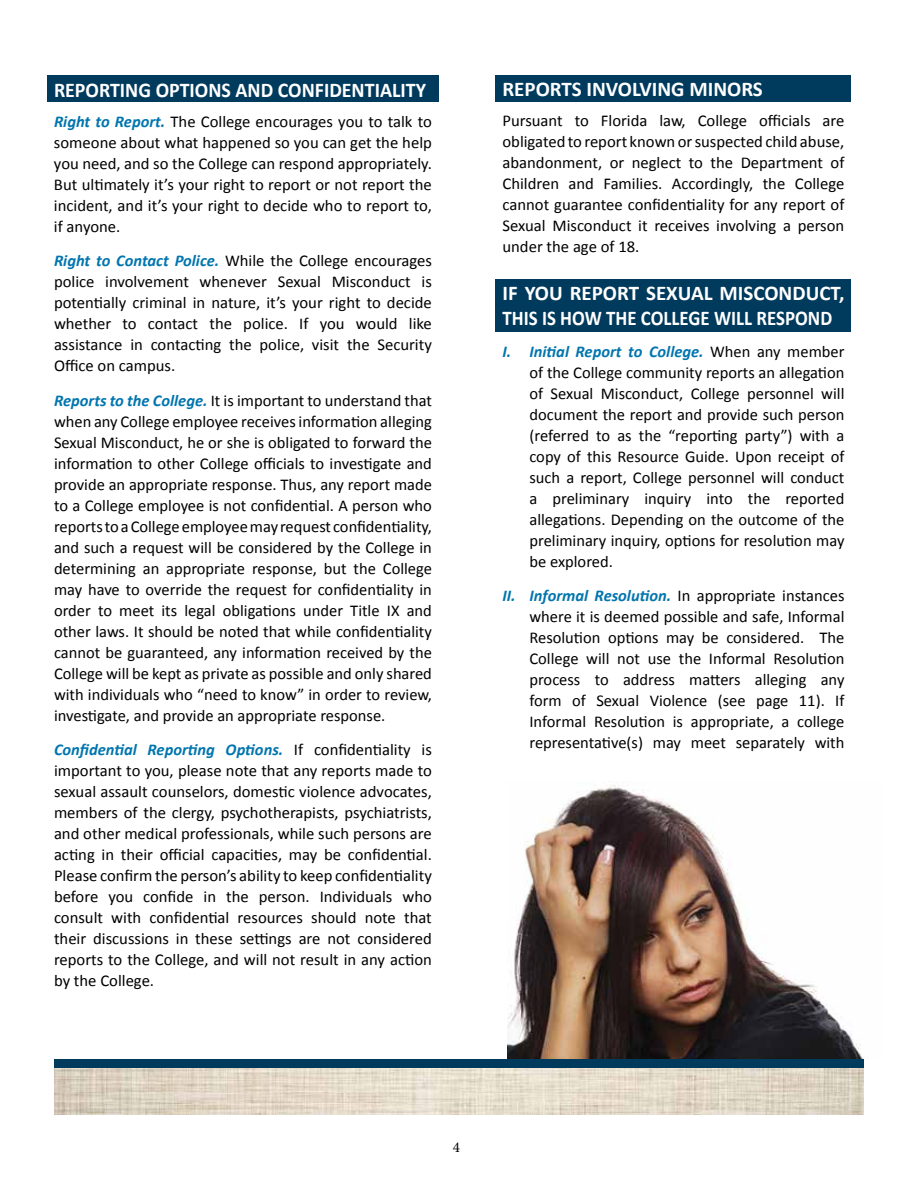
<style>
.page{position:relative;width:918px;height:1188px;background:#fff}
.page>*{position:absolute;margin:0;border:0;box-sizing:border-box;transform-origin:0 0}
.t1{font:700 21px/25.2px "Calibri";color:#fff}
.t2{font:700 21px "Calibri";color:#fff;scale:.95 1}
.t3{font:16.5px/21px "Calibri";color:#000;text-align:justify}
.t4{font:15px "Minion Pro";color:#000}
.s1{font-weight:700;font-style:italic;color:#0075ae}
</style>
<div class="page">
<div style="left:496px;top:75px;width:355px;height:27px;background:#003a5d"></div>
<div style="left:496px;top:279px;width:355px;height:53px;background:#003a5d"></div>
<img style="left:507px;top:785px;width:358px;height:274px">
<div style="left:47px;top:75px;width:392px;height:27px;background:#003a5d"></div>
<img style="left:54px;top:1068px;width:810px;height:46px">
<div style="left:54px;top:1059px;width:810px;height:9px;background:#003a5d"></div>
<p class="t2" style="left:54px;top:76px;width:393px">REPORTING OPTIONS AND CONFIDENTIALITY</p>
<p class="t3" style="left:54px;top:111px;width:379px"><span class="s1">Right to Report.</span> The College encourages you to talk to someone about what happened so you can get the help you need, and so the College can respond appropriately.<br>But ultimately it’s your right to report or not report the incident, and it’s your right to decide who to report to, if anyone.</p>
<p class="t3" style="left:54px;top:250px;width:379px"><span class="s1">Right to Contact Police.</span> While the College encourages police involvement whenever Sexual Misconduct is potentially criminal in nature, it’s your right to decide whether to contact the police. If you would like assistance in contacting the police, visit the Security Office on campus.</p>
<p class="t3" style="left:54px;top:390px;width:380px"><span class="s1">Reports to the College.</span> It is important to understand that when any College employee receives information alleging Sexual Misconduct, he or she is obligated to forward the information to other College officials to investigate and provide an appropriate response. Thus, any report made to a College employee is not confidential. A person who reports to a College employee may request confidentiality, and such a request will be considered by the College in determining an appropriate response, but the College may have to override the request for confidentiality in order to meet its legal obligations under Title IX and other laws. It should be noted that while confidentiality cannot be guaranteed, any information received by the College will be kept as private as possible and only shared with individuals who “need to know” in order to review, investigate, and provide an appropriate response.</p>
<p class="t3" style="left:54px;top:739px;width:380px"><span class="s1">Confidential Reporting Options.</span> If confidentiality is important to you, please note that any reports made to sexual assault counselors, domestic violence advocates, members of the clergy, psychotherapists, psychiatrists, and other medical professionals, while such persons are acting in their official capacities, may be confidential.<br>Please confirm the person’s ability to keep confidentiality before you confide in the person. Individuals who consult with confidential resources should note that their discussions in these settings are not considered reports to the College, and will not result in any action by the College.</p>
<p class="t1" style="left:502px;top:77px;width:262px">REPORTS INVOLVING MINORS</p>
<p class="t3" style="left:502px;top:111px;width:343px">Pursuant to Florida law, College officials are obligated to report known or suspected child abuse, abandonment, or neglect to the Department of Children and Families. Accordingly, the College cannot guarantee confidentiality for any report of Sexual Misconduct it receives involving a person under the age of 18.</p>
<p class="t1" style="left:502px;top:281px;width:344px">IF YOU REPORT SEXUAL MISCONDUCT,<br>THIS IS HOW THE COLLEGE WILL RESPOND</p>
<p class="t3" style="left:529px;top:341px;width:317px;text-indent:-27px"><span class="s1">I. Initial Report to College.</span> When any member of the College community reports an allegation of Sexual Misconduct, College personnel will document the report and provide such person (referred to as the “reporting party”) with a copy of this Resource Guide. Upon receipt of such a report, College personnel will conduct a preliminary inquiry into the reported allegations. Depending on the outcome of the preliminary inquiry, options for resolution may be explored.</p>
<p class="t3" style="left:529px;top:585px;width:317px;text-indent:-27px"><span class="s1">II. Informal Resolution.</span> In appropriate instances where it is deemed possible and safe, Informal Resolution options may be considered. The College will not use the Informal Resolution process to address matters alleging any form of Sexual Violence (see page 11). If Informal Resolution is appropriate, a college representative(s) may meet separately with</p>
<p class="t4" style="left:453px;top:1137px;width:9px">4</p>
</div>
